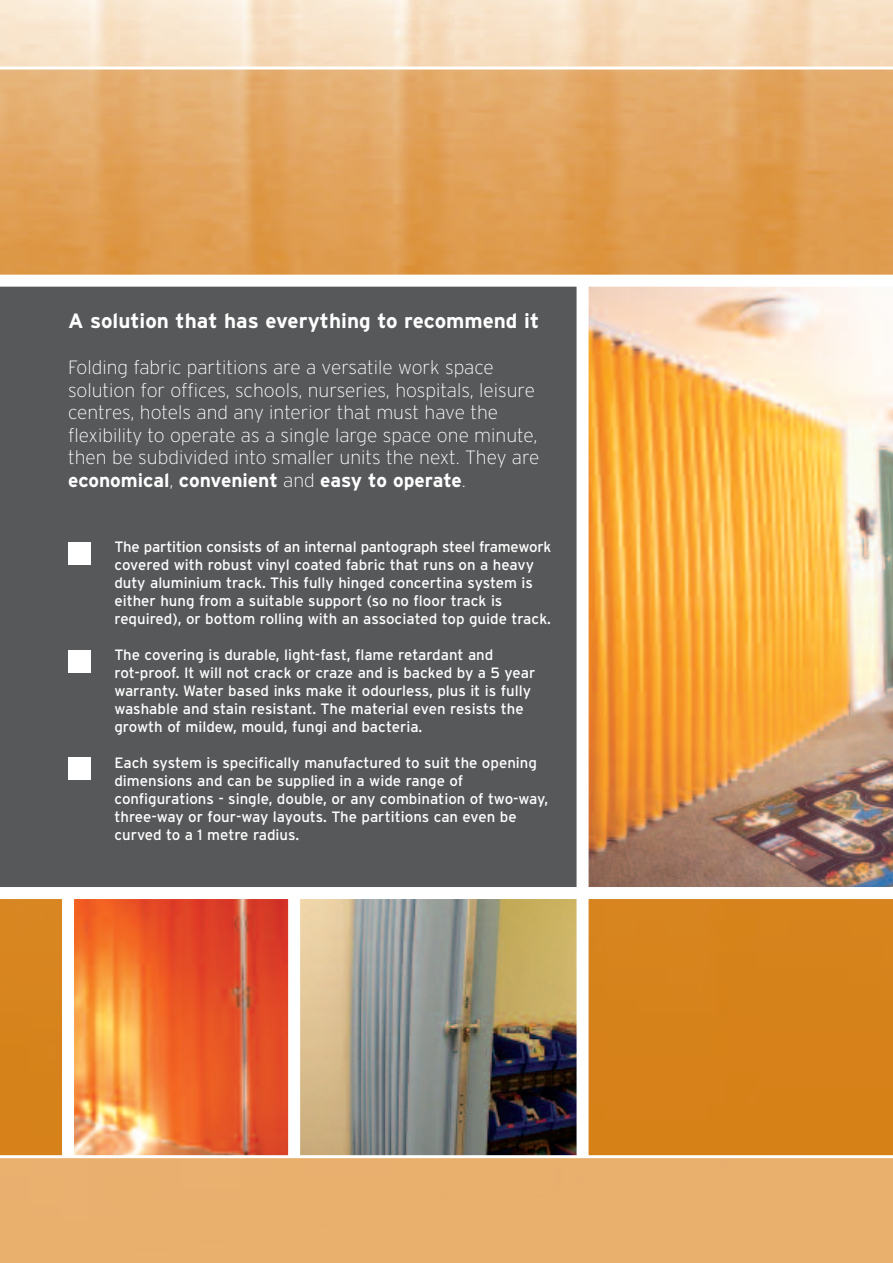
<style>
.page{position:relative;width:893px;height:1263px;background:#fff}
.page>*{position:absolute;margin:0;border:0;box-sizing:border-box;transform-origin:0 0}
.t1{font:700 20.7px "Interstate";color:#fff}
.t2{font:200 19.2px/22.5px "Interstate";color:#fff}
.t3{font:15px/18px "Interstate";color:#fff}
.s1{font-weight:700}
</style>
<div class="page">
<img style="left:0;top:70px;width:893px;height:1085px">
<div style="left:0;top:281px;width:583px;height:610px;background:#57585a"></div>
<img style="left:589px;top:287px;width:304px;height:600px">
<img style="left:74px;top:899px;width:503px;height:256px">
<div style="left:577px;top:281px;width:12px;height:876px;background:#fff"></div>
<div style="left:0;top:887px;width:893px;height:12px;background:#fff"></div>
<div style="left:68px;top:542px;width:23px;height:22px;background:#fff"></div>
<div style="left:68px;top:650px;width:23px;height:23px;background:#fff"></div>
<div style="left:68px;top:757px;width:23px;height:22px;background:#fff"></div>
<div style="left:288px;top:898px;width:12px;height:260px;background:#fff"></div>
<div style="left:62px;top:897px;width:12px;height:260px;background:#fff"></div>
<div style="left:0;top:275px;width:893px;height:12px;background:#fff"></div>
<h1 class="t1" style="left:68px;top:309px;width:473px">A solution that has everything to recommend it</h1>
<p class="t2" style="left:68px;top:356px;width:473px">Folding fabric partitions are a versatile work space solution for offices, schools, nurseries, hospitals, leisure centres, hotels and any interior that must have the flexibility to operate as a single large space one minute, then be subdivided into smaller units the next. They are <span class="s1">economical</span>, <span class="s1">convenient</span> and <span class="s1">easy to operate</span>.</p>
<p class="t3" style="left:114px;top:538px;width:438px">The partition consists of an internal pantograph steel framework covered with robust vinyl coated fabric that runs on a heavy duty aluminium track. This fully hinged concertina system is either hung from a suitable support (so no floor track is required), or bottom rolling with an associated top guide track.</p>
<p class="t3" style="left:114px;top:646px;width:422px">The covering is durable, light-fast, flame retardant and rot-proof. It will not crack or craze and is backed by a 5 year warranty. Water based inks make it odourless, plus it is fully washable and stain resistant. The material even resists the growth of mildew, mould, fungi and bacteria.</p>
<p class="t3" style="left:114px;top:754px;width:435px">Each system is specifically manufactured to suit the opening dimensions and can be supplied in a wide range of configurations - single, double, or any combination of two-way, three-way or four-way layouts. The partitions can even be curved to a 1 metre radius.</p>
</div>
